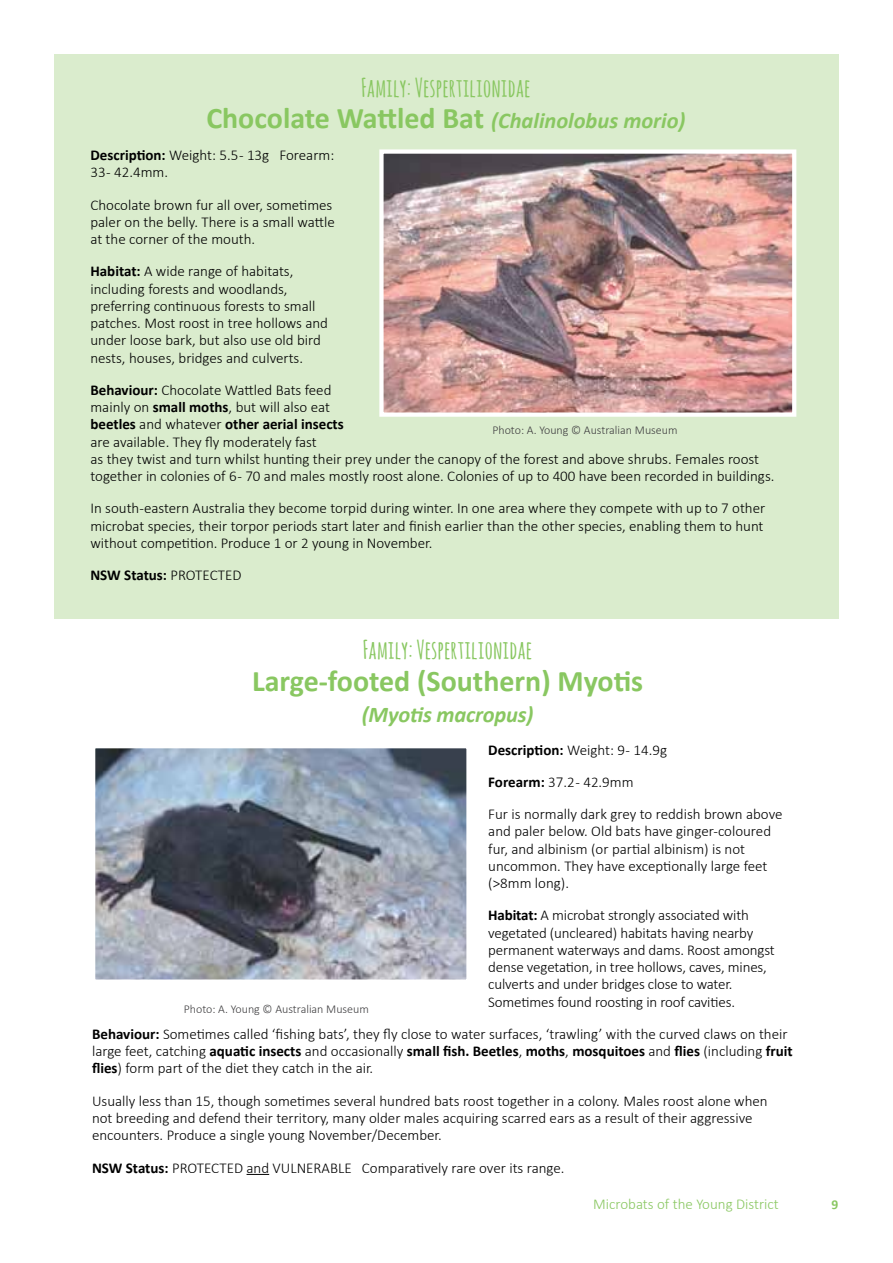
<style>
.page{position:relative;width:893px;height:1263px;background:#fff}
.page>*{position:absolute;margin:0;border:0;box-sizing:border-box;transform-origin:0 0}
.t1{font:700 30px "Calibri";color:#89c761}
.t2{font:700 25.5px "Amatic SC";color:#89c761}
.t3{font:italic 700 22.5px "Calibri";letter-spacing:-.01em;color:#89c761}
.t4{font:300 15px/17.2px "Calibri";color:#000}
.t5{font:300 15px "Calibri";color:#89c761}
.t6{font:700 15px "Calibri";color:#000}
.t7{font:700 13.5px "Calibri";color:#89c761}
.t8{font:300 12px "Calibri";color:#414042}
.s1{font-style:italic;font-size:22.5px}
.s2{font-weight:700}
.s3{font-weight:300}
</style>
<div class="page">
<div style="left:54px;top:54px;width:785px;height:565px;background:#daeccd"></div>
<img style="left:384px;top:154px;width:407px;height:258px">
<div style="left:379px;top:149px;width:417px;height:268px;border:4px solid #fff"></div>
<svg style="left:247px;top:1174px;width:22px;height:1px"></svg>
<img style="left:96px;top:749px;width:369px;height:229px">
<div style="left:90px;top:743px;width:381px;height:241px;border:5px solid #fff"></div>
<h2 class="t2" style="left:361px;top:69px;width:171px">Family: Vespertilionidae</h2>
<h1 class="t1" style="left:206px;top:97px;width:481px">Chocolate Wattled Bat <span class="s1">(Chalinolobus morio)</span></h1>
<p class="t4" style="left:90px;top:146px;width:245px"><span class="s2">Description:</span> Weight: 5.5 - 13g Forearm:<br>33 - 42.4mm.</p>
<p class="t4" style="left:90px;top:196px;width:246px">Chocolate brown fur all over, sometimes paler on the belly. There is a small wattle at the corner of the mouth.</p>
<p class="t4" style="left:90px;top:263px;width:239px"><span class="s2">Habitat:</span> A wide range of habitats, including forests and woodlands, preferring continuous forests to small patches. Most roost in tree hollows and under loose bark, but also use old bird nests, houses, bridges and culverts.</p>
<p class="t4" style="left:90px;top:381px;width:685px"><span class="s2">Behaviour:</span> Chocolate Wattled Bats feed<br>mainly on <span class="s2">small moths</span>, but will also eat<br><span class="s2">beetles</span> and whatever <span class="s2">other aerial insects<br></span>are available. They fly moderately fast<br>as they twist and turn whilst hunting their prey under the canopy of the forest and above shrubs. Females roost together in colonies of 6- 70 and males mostly roost alone. Colonies of up to 400 have been recorded in buildings.</p>
<p class="t4" style="left:90px;top:500px;width:676px;text-align:justify">In south-eastern Australia they become torpid during winter. In one area where they compete with up to 7 other microbat species, their torpor periods start later and finish earlier than the other species, enabling them to hunt without competition. Produce 1 or 2 young in November.</p>
<p class="t6" style="left:90px;top:565px;width:153px">NSW Status: <span class="s3">PROTECTED</span></p>
<p class="t8" style="left:492px;top:423px;width:187px">Photo: A. Young © Australian Museum</p>
<h2 class="t2" style="left:363px;top:631px;width:171px">Family: Vespertilionidae</h2>
<h1 class="t1" style="left:252px;top:659px;width:393px">Large-footed (Southern) Myotis</h1>
<h3 class="t3" style="left:362px;top:699px;width:173px">(Myotis macropus)</h3>
<p class="t4" style="left:488px;top:733px;width:296px;line-height:32.2px"><span class="s2">Description:</span> Weight: 9 - 14.9g<br><span class="s2">Forearm:</span> 37.2 - 42.9mm<br>Fur is normally dark grey to reddish brown above</p>
<p class="t4" style="left:488px;top:823px;width:284px">and paler below. Old bats have ginger-coloured fur, and albinism (or partial albinism) is not uncommon. They have exceptionally large feet (&gt;8mm long).</p>
<p class="t4" style="left:488px;top:907px;width:288px"><span class="s2">Habitat:</span> A microbat strongly associated with vegetated (uncleared) habitats having nearby permanent waterways and dams. Roost amongst dense vegetation, in tree hollows, caves, mines, culverts and under bridges close to water.<br>Sometimes found roosting in roof cavities.</p>
<p class="t4" style="left:92px;top:1025px;width:702px"><span class="s2">Behaviour:</span> Sometimes called ‘fishing bats’, they fly close to water surfaces, ‘trawling’ with the curved claws on their large feet, catching <span class="s2">aquatic insects</span> and occasionally <span class="s2">small fish. Beetles</span>, <span class="s2">moths</span>, <span class="s2">mosquitoes</span> and <span class="s2">flies</span> (including <span class="s2">fruit flies</span>) form part of the diet they catch in the air.</p>
<p class="t4" style="left:92px;top:1092px;width:677px">Usually less than 15, though sometimes several hundred bats roost together in a colony. Males roost alone when not breeding and defend their territory, many older males acquiring scarred ears as a result of their aggressive encounters. Produce a single young November/December.</p>
<p class="t4" style="left:92px;top:1159px;width:474px"><span class="s2">NSW Status:</span> PROTECTED and VULNERABLE Comparatively rare over its range.</p>
<p class="t8" style="left:184px;top:1002px;width:187px">Photo: A. Young © Australian Museum</p>
<p class="t5" style="left:593px;top:1195px;width:187px">Microbats of the Young District</p>
<p class="t7" style="left:831px;top:1195px;width:8px">9</p>
</div>
